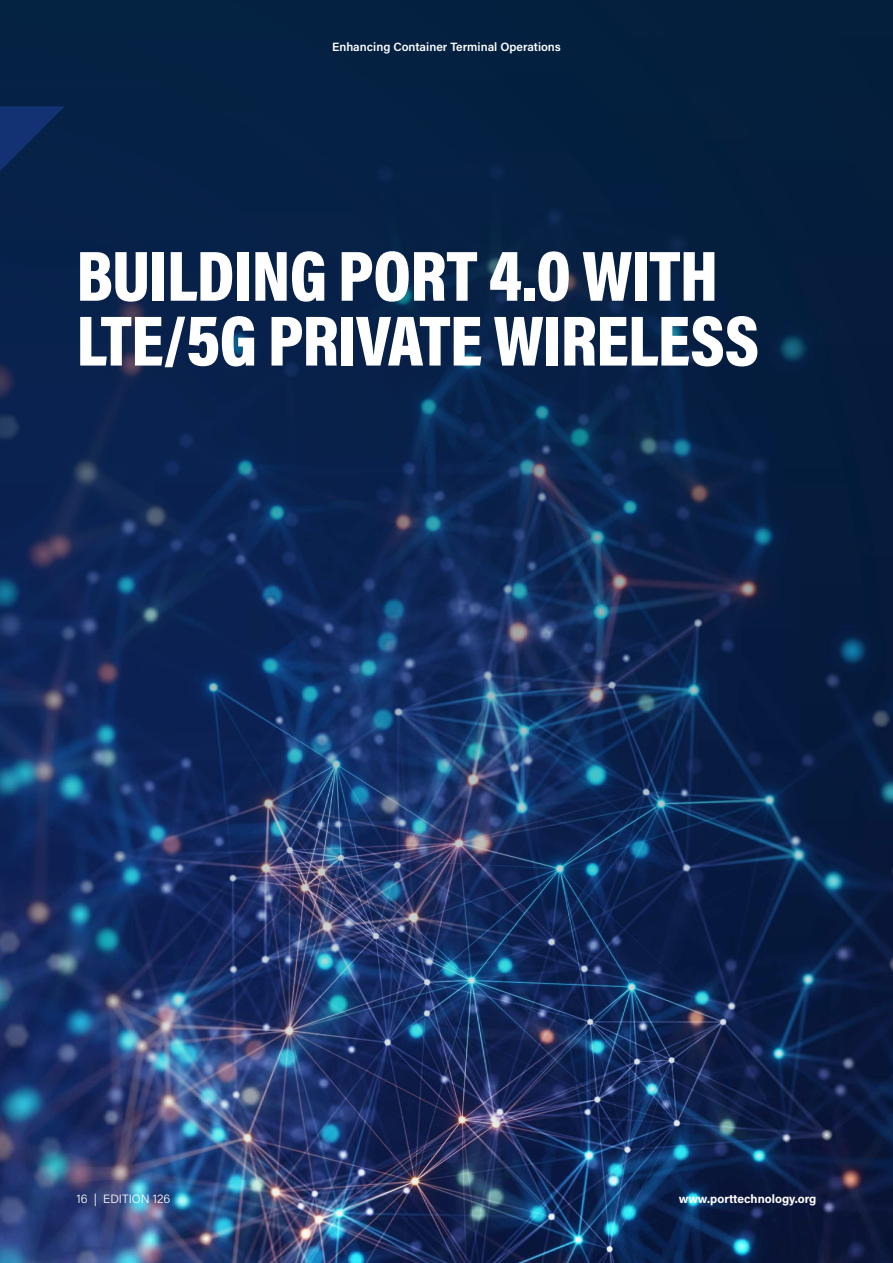
<style>
.page{position:relative;width:893px;height:1263px;background:#fff}
.page>*{position:absolute;margin:0;border:0;box-sizing:border-box;transform-origin:0 0}
.t1{font:900 72px/64.8px "Acumin Pro Cond";letter-spacing:-.01em;color:#fff}
.t2{font:600 12px "Acumin Pro";color:#fff}
.t3{font:700 12px "Acumin Pro";color:#fff}
.t4{font:300 12px "Acumin Pro";color:#fff}
</style>
<div class="page">
<img style="left:0;top:0;width:893px;height:1263px">
<svg style="left:0;top:106px;width:65px;height:65px;background:#0c295d"></svg>
<p class="t2" style="left:332px;top:39px;width:230px">Enhancing Container Terminal Operations</p>
<p class="t1" style="left:77px;top:242px;width:684px">BUILDING PORT 4.0 WITH<br>LTE/5G PRIVATE WIRELESS</p>
<p class="t4" style="left:77px;top:1191px;width:95px">16 | EDITION 126</p>
<p class="t3" style="left:679px;top:1191px;width:139px">www.porttechnology.org</p>
</div>
